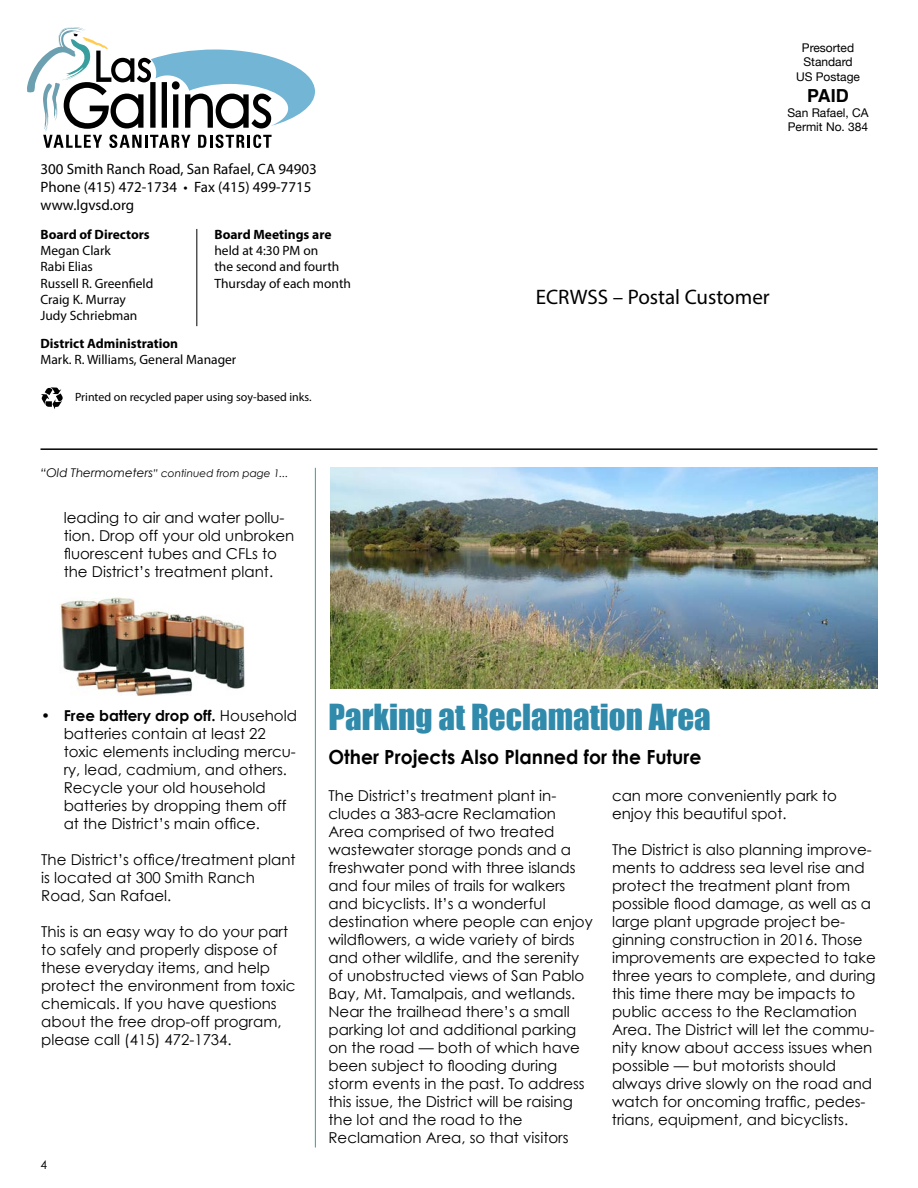
<style>
.page{position:relative;width:918px;height:1188px;background:#fff}
.page>*{position:absolute;margin:0;border:0;box-sizing:border-box;transform-origin:0 0}
.t1{font:33px "Impact";color:#308aab}
.t2{font:21px "Myriad Pro";color:#000}
.t3{font:700 19.5px "Century Gothic";color:#000;scale:.96 1}
.t4{font:700 18px "Helvetica";color:#000}
.t5{font:15px/18px "Century Gothic";color:#000}
.t6{font:15px/18px "Myriad Pro";color:#000}
.t7{font:13.5px/16.2px "Myriad Pro";color:#000}
.t8{font:700 13.5px "Myriad Pro";color:#000}
.t9{font:12px/14.4px "Helvetica Neue";color:#000;text-align:center}
.t10{font:12px "Myriad Pro";color:#000}
.t11{font:12px "Century Gothic";color:#000}
.t12{font:italic 10.5px "Century Gothic";color:#000}
.s1{font-size:12px}
.s2{font-weight:700}
</style>
<div class="page">
<svg style="left:27px;top:27px;width:288px;height:121px"></svg>
<svg style="left:41px;top:387px;width:22px;height:22px"></svg>
<hr style="left:196px;top:229px;width:1px;height:97px;background:#000">
<hr style="left:40px;top:448px;width:838px;height:2px;background:#000">
<hr style="left:315px;top:468px;width:1px;height:680px;background:#389e9e">
<img style="left:331px;top:468px;width:547px;height:221px">
<img style="left:60px;top:597px;width:185px;height:99px">
<p class="t6" style="left:40px;top:160px;width:278px">300 Smith Ranch Road, San Rafael, CA 94903<br>Phone (415) 472-1734 • Fax (415) 499-7715 www.lgvsd.org</p>
<p class="t8" style="left:40px;top:226px;width:111px">Board of Directors</p>
<p class="t8" style="left:215px;top:226px;width:118px">Board Meetings are</p>
<p class="t7" style="left:40px;top:242px;width:72px">Megan Clark</p>
<p class="t7" style="left:215px;top:242px;width:105px">held at 4:30 PM on</p>
<p class="t7" style="left:40px;top:259px;width:54px">Rabi Elias</p>
<p class="t7" style="left:215px;top:259px;width:126px">the second and fourth</p>
<p class="t7" style="left:40px;top:275px;width:114px">Russell R. Greenfield</p>
<p class="t7" style="left:215px;top:275px;width:138px">Thursday of each month</p>
<p class="t7" style="left:40px;top:291px;width:98px">Craig K. Murray<br>Judy Schriebman</p>
<p class="t8" style="left:40px;top:335px;width:139px">District Administration</p>
<p class="t7" style="left:40px;top:352px;width:197px">Mark. R. Williams, General Manager</p>
<p class="t10" style="left:75px;top:389px;width:238px">Printed on recycled paper using soy-based inks.</p>
<p class="t12" style="left:40px;top:467px;width:249px"><span class="s1">“Old Thermometers</span>” continued from page 1...</p>
<p class="t5" style="left:64px;top:508px;width:232px">leading to air and water pollu&shy;tion. Drop off your old unbroken fluorescent tubes and CFLs to the District’s treatment plant.</p>
<p class="t9" style="left:796px;top:40px;width:65px">Presorted<br>Standard<br>US Postage</p>
<p class="t4" style="left:807px;top:85px;width:43px">PAID</p>
<p class="t9" style="left:788px;top:105px;width:83px;text-align:left">San Rafael, CA<br>Permit No. 384</p>
<h2 class="t2" style="left:536px;top:284px;width:236px">ECRWSS – Postal Customer</h2>
<p class="t5" style="left:64px;top:706px;width:235px;text-indent:-22px">• <span class="s2">Free battery drop off.</span> Household batteries contain at least 22 toxic elements including mercu&shy;ry, lead, cadmium, and others.<br>Recycle your old household batteries by dropping them off at the District’s main office.</p>
<p class="t5" style="left:41px;top:850px;width:256px">The District’s office/treatment plant is located at 300 Smith Ranch<br>Road, San Rafael.</p>
<p class="t5" style="left:41px;top:922px;width:256px">This is an easy way to do your part to safely and properly dispose of these everyday items, and help protect the environment from toxic chemicals. If you have questions about the free drop-off program, please call (415) 472-1734.</p>
<p class="t11" style="left:40px;top:1157px;width:8px">4</p>
<h1 class="t1" style="left:328px;top:692px;width:384px">Parking at Reclamation Area</h1>
<h3 class="t3" style="left:328px;top:745px;width:390px">Other Projects Also Planned for the Future</h3>
<p class="t5" style="left:328px;top:787px;width:266px">The District’s treatment plant in&shy;cludes a 383-acre Reclamation Area comprised of two treated wastewater storage ponds and a freshwater pond with three islands and four miles of trails for walkers and bicyclists. It’s a wonderful destination where people can enjoy wildflowers, a wide variety of birds and other wildlife, and the serenity of unobstructed views of San Pablo Bay, Mt. Tamalpais, and wetlands.<br>Near the trailhead there’s a small parking lot and additional parking on the road — both of which have been subject to flooding during storm events in the past. To address this issue, the District will be raising the lot and the road to the Reclamation Area, so that visitors</p>
<p class="t5" style="left:612px;top:787px;width:227px">can more conveniently park to enjoy this beautiful spot.</p>
<p class="t5" style="left:612px;top:841px;width:265px">The District is also planning improve&shy;ments to address sea level rise and protect the treatment plant from possible flood damage, as well as a large plant upgrade project be&shy;ginning construction in 2016. Those improvements are expected to take three years to complete, and during this time there may be impacts to public access to the Reclamation Area. The District will let the commu&shy;nity know about access issues when possible — but motorists should always drive slowly on the road and watch for oncoming traffic, pedes&shy;trians, equipment, and bicyclists.</p>
</div>
